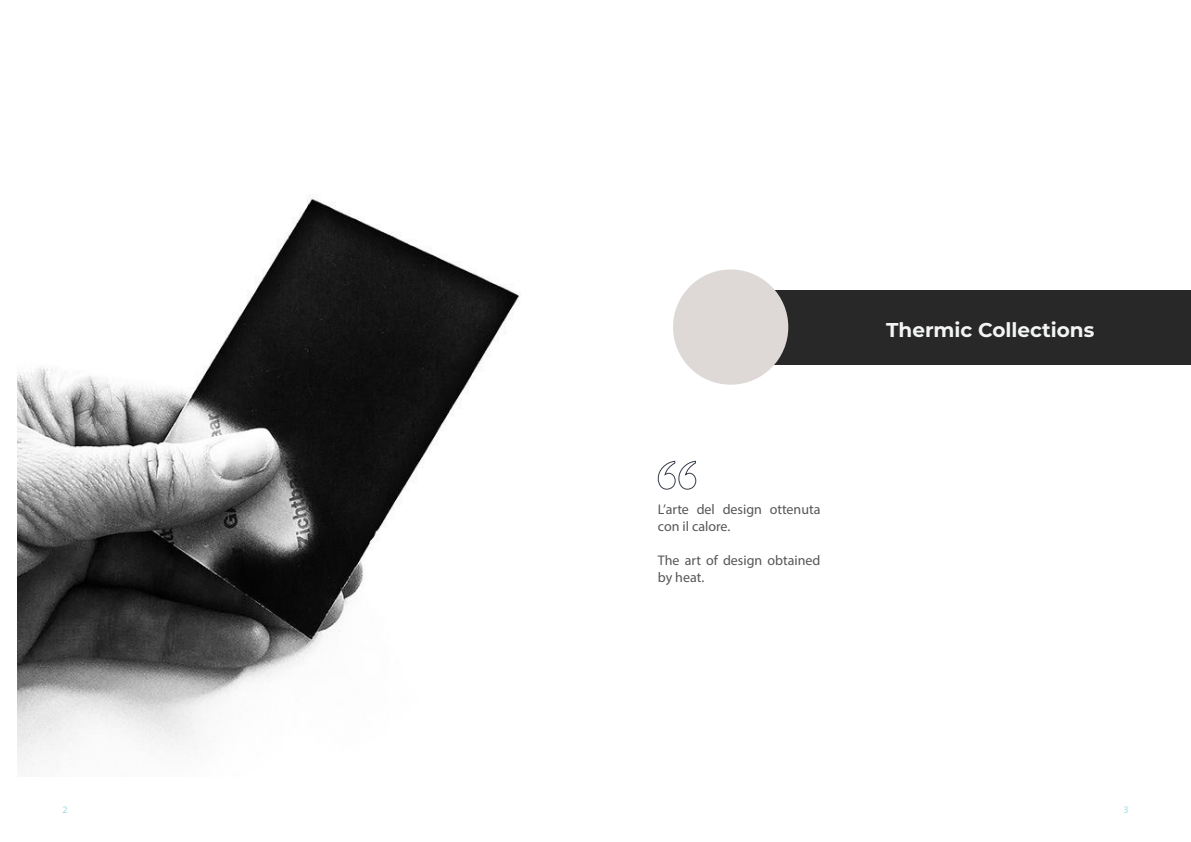
<style>
.page{position:relative;width:1191px;height:842px;background:#fff}
.page>*{position:absolute;margin:0;border:0;box-sizing:border-box;transform-origin:0 0}
.t1{font:700 20px "Montserrat";color:#f3f4f4}
.t2{font:14px/17px "Myriad Pro";color:#565659}
.t3{font:10px "Myriad Pro";color:#9ddae7}
</style>
<div class="page">
<div style="left:771px;top:290px;width:420px;height:74px;background:#292829"></div>
<div style="left:673px;top:269px;width:115px;height:116px;background:#ded9d7;border-radius:50%"></div>
<svg style="left:657px;top:460px;width:39px;height:30px"></svg>
<img style="left:17px;top:194px;width:503px;height:574px">
<h1 class="t1" style="left:886px;top:315px;width:210px">Thermic Collections</h1>
<p class="t2" style="left:658px;top:501px;width:164px">L’arte del design ottenuta con il calore.</p>
<p class="t2" style="left:658px;top:552px;width:164px">The art of design obtained by heat.</p>
<p class="t3" style="left:62px;top:804px;width:7px">2</p>
<p class="t3" style="left:1123px;top:804px;width:7px">3</p>
</div>
